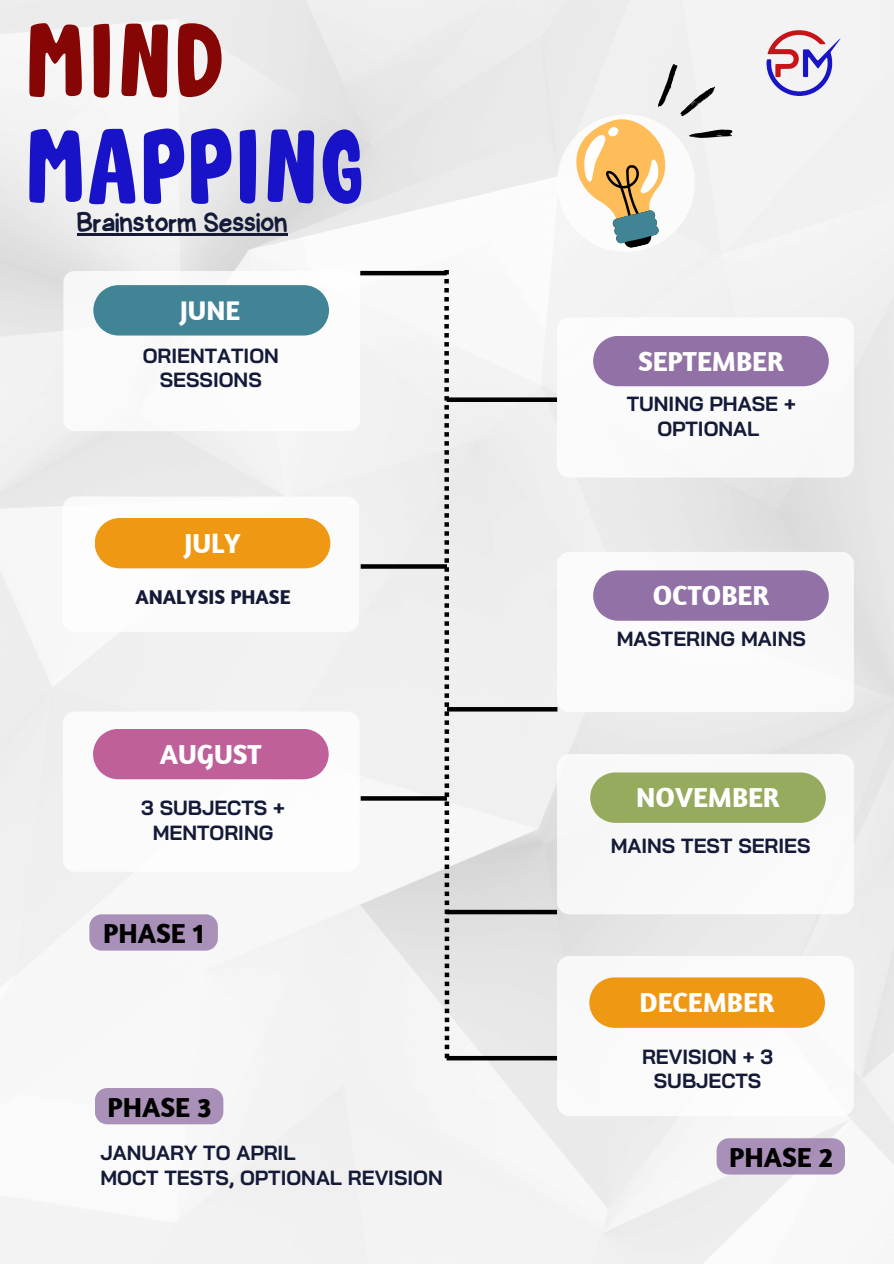
<style>
.page{position:relative;width:894px;height:1264px;background:#fff}
.page>*{position:absolute;margin:0;border:0;box-sizing:border-box;transform-origin:0 0}
.t1{font:103.95px/105.8px "DONGTAO";color:#1812c8}
.t2{font:700 28.05px "Amaranth";color:#fff}
.t3{font:700 28.05px "Amaranth";color:#000}
.t4{font:27.75px "Handyman";color:#141a37}
.t5{font:700 27.6px "Amaranth";color:#fff}
.t6{font:700 20.55px/24.8px "Bai Jamjuree";color:#141a37;text-align:center}
.t7{font:700 20.55px "Amaranth";color:#141a37}
.s1{color:#860505}
</style>
<div class="page">
<img style="left:0;top:0;width:893px;height:1263px">
<svg style="left:63px;top:711px;width:296px;height:160px"></svg>
<div style="left:93px;top:729px;width:235px;height:50px;background:#bf609b"></div>
<div style="left:557px;top:114px;width:137px;height:138px;background:#fff;border-radius:50%"></div>
<svg style="left:567px;top:62px;width:165px;height:190px"></svg>
<svg style="left:63px;top:271px;width:297px;height:160px"></svg>
<div style="left:93px;top:285px;width:236px;height:50px;background:#408496"></div>
<hr style="left:77px;top:233px;width:210px;height:2px;background:#141a37">
<div style="left:89px;top:914px;width:129px;height:36px;background:#a990b8"></div>
<img style="left:763px;top:25px;width:81px;height:75px">
<svg style="left:557px;top:317px;width:296px;height:160px"></svg>
<div style="left:593px;top:336px;width:235px;height:50px;background:#9272a6"></div>
<svg style="left:62px;top:496px;width:297px;height:136px"></svg>
<svg style="left:557px;top:754px;width:296px;height:160px"></svg>
<div style="left:590px;top:772px;width:235px;height:50px;background:#96ab5e"></div>
<svg style="left:557px;top:552px;width:296px;height:160px"></svg>
<div style="left:593px;top:570px;width:235px;height:50px;background:#9272a6"></div>
<svg style="left:557px;top:956px;width:296px;height:160px"></svg>
<div style="left:589px;top:977px;width:235px;height:50px;background:#ef9814"></div>
<div style="left:716px;top:1138px;width:128px;height:36px;background:#a990b8"></div>
<div style="left:95px;top:1087px;width:128px;height:37px;background:#a991b8"></div>
<svg style="left:444px;top:270px;width:5px;height:788px"></svg>
<hr style="left:360px;top:271px;width:86px;height:4px;background:#000">
<div style="left:446px;top:397px;width:111px;height:5px;background:#000"></div>
<svg style="left:360px;top:564px;width:87px;height:4px"></svg>
<svg style="left:360px;top:796px;width:87px;height:4px"></svg>
<hr style="left:447px;top:707px;width:110px;height:4px;background:#000">
<div style="left:446px;top:909px;width:111px;height:5px;background:#000"></div>
<div style="left:446px;top:1055px;width:111px;height:5px;background:#000"></div>
<h1 class="t1" style="left:24px;top:18px;width:342px"><span class="s1">MIND<br></span>MAPPING</h1>
<p class="t4" style="left:77px;top:209px;width:212px">Brainstorm Session</p>
<h3 class="t5" style="left:180px;top:293px;width:61px">JUNE</h3>
<p class="t6" style="left:143px;top:342px;width:138px">ORIENTATION<br>SESSIONS</p>
<p class="t2" style="left:184px;top:525px;width:58px">JULY</p>
<h2 class="t7" style="left:135px;top:584px;width:156px">ANALYSIS PHASE</h2>
<p class="t2" style="left:160px;top:736px;width:104px">AUGUST</p>
<p class="t6" style="left:141px;top:795px;width:145px">3 SUBJECTS +<br>MENTORING</p>
<p class="t3" style="left:103px;top:916px;width:103px">PHASE 1</p>
<p class="t3" style="left:107px;top:1089px;width:105px">PHASE 3</p>
<p class="t6" style="left:100px;top:1139px;width:196px">JANUARY TO APRIL</p>
<p class="t6" style="left:100px;top:1164px;width:344px">MOCT TESTS, OPTIONAL REVISION</p>
<p class="t2" style="left:638px;top:343px;width:147px">SEPTEMBER</p>
<h2 class="t6" style="left:626px;top:391px;width:170px">TUNING PHASE +<br>OPTIONAL</h2>
<p class="t2" style="left:652px;top:578px;width:118px">OCTOBER</p>
<p class="t6" style="left:616px;top:625px;width:190px">MASTERING MAINS</p>
<h2 class="t2" style="left:636px;top:780px;width:145px">NOVEMBER</h2>
<h2 class="t6" style="left:610px;top:833px;width:201px">MAINS TEST SERIES</h2>
<h2 class="t2" style="left:639px;top:984px;width:136px">DECEMBER</h2>
<p class="t6" style="left:641px;top:1043px;width:133px">REVISION + 3<br>SUBJECTS</p>
<h2 class="t3" style="left:729px;top:1139px;width:105px">PHASE 2</h2>
</div>
